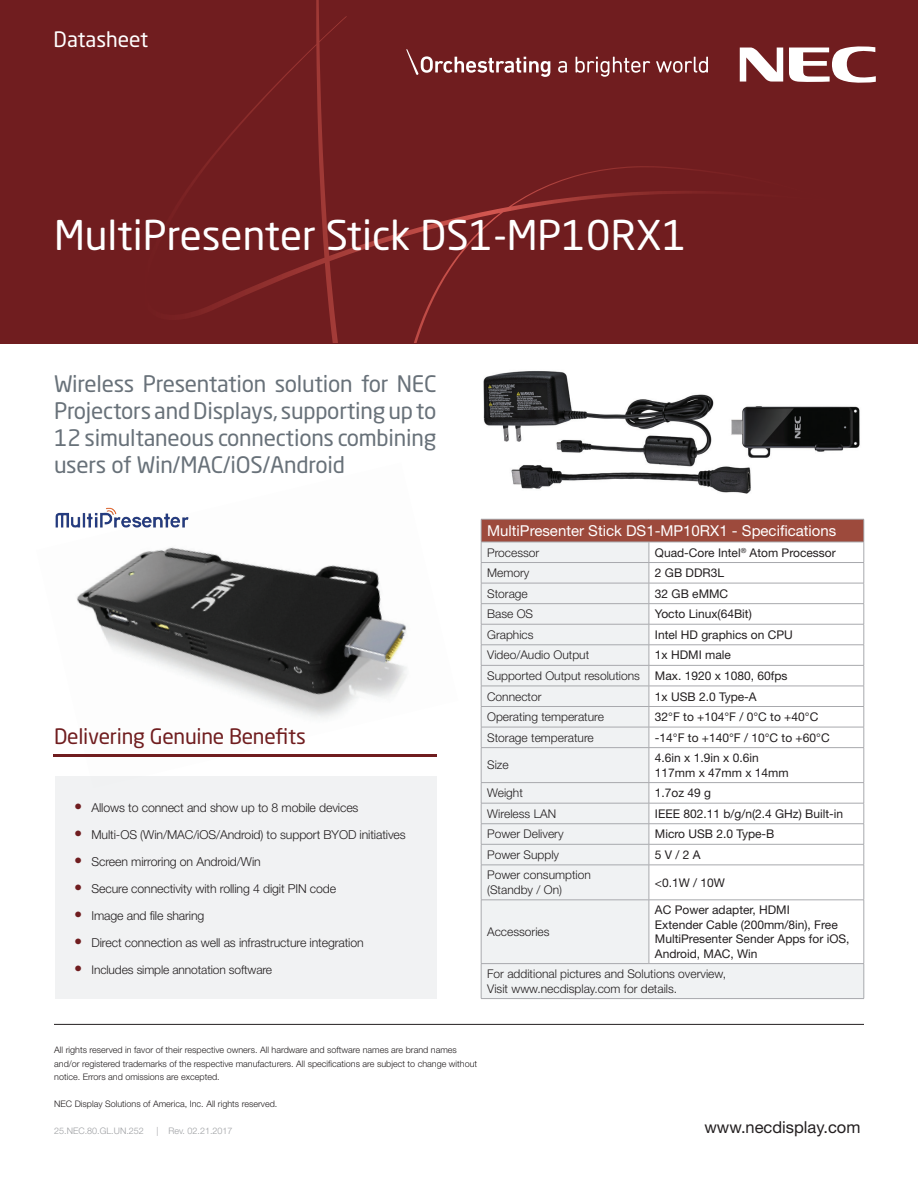
<style>
.page{position:relative;width:918px;height:1188px;background:#fff}
.page>*{position:absolute;margin:0;border:0;box-sizing:border-box;transform-origin:0 0}
.t1{font:40.5px "Neo Sans Std";color:#fff}
.t2{font:22.5px/27px "Neo Sans Pro";letter-spacing:-.01em;color:#687179;text-align:justify}
.t3{font:21px "Neo Sans Pro";letter-spacing:-.01em;color:#701d1f}
.t4{font:21px "Neo Sans Std";color:#fff}
.t5{font:16.5px "Helvetica Neue LT Std";color:#231f20}
.t6{font:15px "Helvetica Neue LT Std";color:#fff}
.t7{font:300 12.3px "Helvetica Neue LT Std";letter-spacing:-.01em;color:#231f20}
.t8{font:300 12px/20.5px "Helvetica Neue LT Std";color:#231f20}
.t9{font:12px/14.4px "Helvetica Neue LT Std";color:#231f20}
.t10{font:300 9px/13.5px "Helvetica Neue LT Std";color:#231f20}
.t11{font:300 9px "Helvetica Neue LT Std";color:#9d9fa2}
.s1{font-family:"Neo Sans Pro";font-weight:400;font-size:18px;color:#701d1f}
.s2{font-weight:400}
</style>
<div class="page">
<img style="left:53px;top:547px;width:384px;height:241px">
<img style="left:55px;top:507px;width:134px;height:21px">
<div style="left:12px;top:0;width:906px;height:343px;background:#701d1f"></div>
<svg style="left:185px;top:0;width:599px;height:343px"></svg>
<svg style="left:740px;top:48px;width:43px;height:34px"></svg>
<svg style="left:789px;top:46px;width:87px;height:37px"></svg>
<svg style="left:558px;top:61px;width:9px;height:12px"></svg>
<svg style="left:576px;top:57px;width:74px;height:20px"></svg>
<svg style="left:656px;top:57px;width:52px;height:16px"></svg>
<svg style="left:406px;top:49px;width:144px;height:28px"></svg>
<div style="left:55px;top:777px;width:381px;height:222px;background:#f1f2f3"></div>
<div style="left:481px;top:519px;width:383px;height:23px;background:#9d4a3c"></div>
<svg style="left:482px;top:543px;width:382px;height:455px;fill:#f3f3f3"></svg>
<hr style="left:481px;top:519px;width:168px;height:1px;background:#a8a9ad">
<hr style="left:649px;top:519px;width:215px;height:1px;background:#a8a9ad">
<hr style="left:481px;top:542px;width:168px;height:1px;background:#a8a9ad">
<hr style="left:649px;top:542px;width:215px;height:1px;background:#a8a9ad">
<hr style="left:481px;top:562px;width:168px;height:1px;background:#a8a9ad">
<hr style="left:649px;top:562px;width:215px;height:1px;background:#a8a9ad">
<hr style="left:481px;top:583px;width:168px;height:1px;background:#a8a9ad">
<hr style="left:649px;top:583px;width:215px;height:1px;background:#a8a9ad">
<hr style="left:481px;top:603px;width:168px;height:1px;background:#a8a9ad">
<hr style="left:649px;top:603px;width:215px;height:1px;background:#a8a9ad">
<hr style="left:481px;top:624px;width:168px;height:1px;background:#a8a9ad">
<hr style="left:649px;top:624px;width:215px;height:1px;background:#a8a9ad">
<hr style="left:481px;top:645px;width:168px;height:1px;background:#a8a9ad">
<hr style="left:649px;top:645px;width:215px;height:1px;background:#a8a9ad">
<hr style="left:481px;top:665px;width:168px;height:1px;background:#a8a9ad">
<hr style="left:649px;top:665px;width:215px;height:1px;background:#a8a9ad">
<hr style="left:481px;top:686px;width:168px;height:1px;background:#a8a9ad">
<hr style="left:649px;top:686px;width:215px;height:1px;background:#a8a9ad">
<hr style="left:481px;top:706px;width:168px;height:1px;background:#a8a9ad">
<hr style="left:649px;top:706px;width:215px;height:1px;background:#a8a9ad">
<hr style="left:481px;top:727px;width:168px;height:1px;background:#a8a9ad">
<svg style="left:481px;top:519px;width:1px;height:228px"></svg>
<hr style="left:649px;top:727px;width:215px;height:1px;background:#a8a9ad">
<svg style="left:649px;top:542px;width:1px;height:205px"></svg>
<svg style="left:864px;top:519px;width:1px;height:228px"></svg>
<hr style="left:481px;top:747px;width:168px;height:1px;background:#a8a9ad">
<hr style="left:481px;top:748px;width:1px;height:34px;background:#a8a9ad">
<hr style="left:649px;top:747px;width:215px;height:1px;background:#a8a9ad">
<hr style="left:649px;top:748px;width:1px;height:34px;background:#a8a9ad">
<hr style="left:864px;top:748px;width:1px;height:34px;background:#a8a9ad">
<hr style="left:481px;top:782px;width:168px;height:1px;background:#a8a9ad">
<hr style="left:649px;top:782px;width:215px;height:1px;background:#a8a9ad">
<hr style="left:481px;top:803px;width:168px;height:1px;background:#a8a9ad">
<hr style="left:649px;top:803px;width:215px;height:1px;background:#a8a9ad">
<hr style="left:481px;top:823px;width:168px;height:1px;background:#a8a9ad">
<hr style="left:649px;top:823px;width:215px;height:1px;background:#a8a9ad">
<hr style="left:481px;top:844px;width:168px;height:1px;background:#a8a9ad">
<svg style="left:481px;top:783px;width:1px;height:82px"></svg>
<hr style="left:649px;top:844px;width:215px;height:1px;background:#a8a9ad">
<svg style="left:649px;top:783px;width:1px;height:82px"></svg>
<svg style="left:864px;top:783px;width:1px;height:82px"></svg>
<hr style="left:481px;top:865px;width:168px;height:1px;background:#a8a9ad">
<hr style="left:481px;top:865px;width:1px;height:35px;background:#a8a9ad">
<hr style="left:649px;top:865px;width:215px;height:1px;background:#a8a9ad">
<hr style="left:649px;top:865px;width:1px;height:35px;background:#a8a9ad">
<hr style="left:864px;top:865px;width:1px;height:35px;background:#a8a9ad">
<hr style="left:481px;top:900px;width:168px;height:1px;background:#a8a9ad">
<hr style="left:481px;top:900px;width:1px;height:63px;background:#a8a9ad">
<hr style="left:649px;top:900px;width:215px;height:1px;background:#a8a9ad">
<hr style="left:649px;top:900px;width:1px;height:63px;background:#a8a9ad">
<hr style="left:864px;top:900px;width:1px;height:63px;background:#a8a9ad">
<hr style="left:481px;top:963px;width:168px;height:1px;background:#a8a9ad">
<hr style="left:481px;top:964px;width:1px;height:34px;background:#a8a9ad">
<hr style="left:649px;top:963px;width:215px;height:1px;background:#a8a9ad">
<hr style="left:864px;top:964px;width:1px;height:34px;background:#a8a9ad">
<hr style="left:481px;top:998px;width:168px;height:1px;background:#a8a9ad">
<hr style="left:649px;top:998px;width:215px;height:1px;background:#a8a9ad">
<hr style="left:54px;top:1024px;width:810px;height:1px;background:#231f20">
<hr style="left:53px;top:754px;width:383px;height:2px;background:#701d1f">
<img style="left:483px;top:371px;width:377px;height:123px">
<h3 class="t4" style="left:54px;top:26px;width:96px">Datasheet</h3>
<h1 class="t1" style="left:54px;top:210px;width:634px">MultiPresenter Stick DS1-MP10RX1</h1>
<h2 class="t2" style="left:54px;top:369px;width:384px">Wireless Presentation solution for NEC Projectors and Displays, supporting up to 12 simultaneous connections combining users of Win/MAC/iOS/Android</h2>
<h3 class="t3" style="left:54px;top:723px;width:253px">Delivering Genuine Benefits</h3>
<p class="t7" style="left:75px;top:800px;width:286px"><span class="s1">•</span> Allows to connect and show up to 8 mobile devices</p>
<p class="t7" style="left:75px;top:827px;width:333px"><span class="s1">•</span> Multi-OS (Win/MAC/iOS/Android) to support BYOD initiatives</p>
<p class="t7" style="left:75px;top:854px;width:188px"><span class="s1">•</span> Screen mirroring on Android/Win</p>
<p class="t7" style="left:75px;top:881px;width:263px"><span class="s1">•</span> Secure connectivity with rolling 4 digit PIN code</p>
<p class="t7" style="left:75px;top:908px;width:131px"><span class="s1">•</span> Image and file sharing</p>
<p class="t7" style="left:75px;top:935px;width:291px"><span class="s1">•</span> Direct connection as well as infrastructure integration</p>
<p class="t8" style="left:75px;top:959px;width:199px"><span class="s1">•</span> Includes simple annotation software</p>
<p class="t6" style="left:487px;top:522px;width:351px">MultiPresenter Stick DS1-MP10RX1 - Specifications</p>
<p class="t8" style="left:487px;top:542px;width:54px">Processor</p>
<p class="t9" style="left:655px;top:545px;width:182px">Quad-Core Intel<sup>®</sup> Atom Processor</p>
<p class="t8" style="left:487px;top:562px;width:44px">Memory</p>
<p class="t9" style="left:655px;top:565px;width:71px">2 GB DDR3L</p>
<p class="t8" style="left:487px;top:583px;width:42px">Storage</p>
<p class="t9" style="left:655px;top:586px;width:75px">32 GB eMMC</p>
<p class="t8" style="left:487px;top:603px;width:48px">Base OS</p>
<p class="t9" style="left:655px;top:607px;width:98px">Yocto Linux(64Bit)</p>
<p class="t8" style="left:487px;top:624px;width:48px">Graphics</p>
<p class="t9" style="left:655px;top:627px;width:140px">Intel HD graphics on CPU</p>
<p class="t8" style="left:487px;top:645px;width:104px">Video/Audio Output</p>
<p class="t8" style="left:487px;top:645px;width:302px;text-indent:168px"><span class="s2">1x HDMI male<br></span>Supported Output resolutions <span class="s2">Max. 1920 x 1080, 60fps<br></span>Connector</p>
<p class="t9" style="left:655px;top:689px;width:103px">1x USB 2.0 Type-A</p>
<p class="t8" style="left:487px;top:706px;width:118px">Operating temperature</p>
<p class="t9" style="left:655px;top:709px;width:165px">32°F to +104°F / 0°C to +40°C</p>
<p class="t8" style="left:487px;top:727px;width:108px">Storage temperature</p>
<p class="t9" style="left:655px;top:730px;width:176px">-14°F to +140°F / 10°C to +60°C</p>
<p class="t8" style="left:487px;top:755px;width:23px">Size</p>
<p class="t9" style="left:655px;top:751px;width:135px">4.6in x 1.9in x 0.6in<br>117mm x 47mm x 14mm</p>
<p class="t8" style="left:487px;top:782px;width:37px">Weight</p>
<p class="t9" style="left:655px;top:786px;width:58px">1.7oz 49 g</p>
<p class="t8" style="left:487px;top:803px;width:70px">Wireless LAN</p>
<p class="t9" style="left:655px;top:806px;width:190px">IEEE 802.11 b/g/n(2.4 GHz) Built-in</p>
<p class="t8" style="left:487px;top:824px;width:78px">Power Delivery</p>
<p class="t9" style="left:655px;top:827px;width:121px">Micro USB 2.0 Type-B</p>
<p class="t8" style="left:487px;top:844px;width:74px">Power Supply</p>
<p class="t9" style="left:655px;top:847px;width:47px">5 V / 2 A</p>
<p class="t8" style="left:487px;top:868px;width:105px;line-height:14.4px">Power consumption (Standby / On)</p>
<p class="t9" style="left:655px;top:875px;width:72px">&lt;0.1W / 10W</p>
<p class="t8" style="left:487px;top:921px;width:64px">Accessories</p>
<p class="t9" style="left:655px;top:903px;width:196px">AC Power adapter, HDMI<br>Extender Cable (200mm/8in), Free<br>MultiPresenter Sender Apps for iOS,<br>Android, MAC, Win</p>
<p class="t8" style="left:487px;top:966px;width:240px;line-height:14.4px">For additional pictures and Solutions overview,<br>Visit www.necdisplay.com for details.</p>
<p class="t10" style="left:54px;top:1043px;width:424px">All rights reserved in favor of their respective owners. All hardware and software names are brand names and/or registered trademarks of the respective manufacturers. All specifications are subject to change without notice. Errors and omissions are excepted.</p>
<p class="t10" style="left:54px;top:1097px;width:225px">NEC Display Solutions of America, Inc. All rights reserved.</p>
<p class="t11" style="left:54px;top:1125px;width:91px">25.NEC.80.GL.UN.252</p>
<p class="t11" style="left:156px;top:1125px;width:78px">| Rev. 02.21.2017</p>
<h3 class="t5" style="left:704px;top:1117px;width:158px">www.necdisplay.com</h3>
</div>
